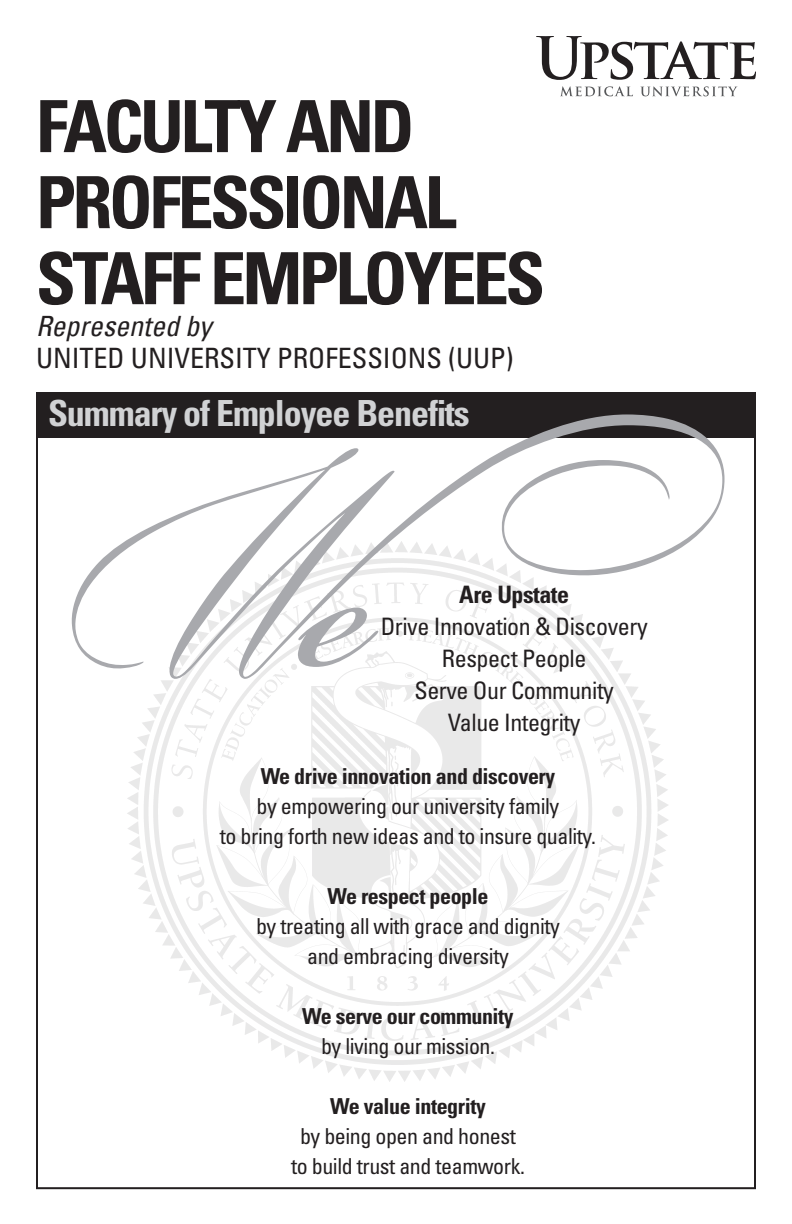
<style>
.page{position:relative;width:792px;height:1224px;background:#fff}
.page>*{position:absolute;margin:0;border:0;box-sizing:border-box;transform-origin:0 0}
.t1{font:700 condensed 72px/76px "Univers";letter-spacing:-.05em;color:#231f20}
.t2{font:700 condensed 36px "Univers";letter-spacing:-.03em;color:#d1d2d4}
.t3{font:condensed 28px "Univers";color:#231f20}
.t4{font:italic condensed 28px "Univers";color:#231f20}
.t5{font:condensed 24px/32px "Univers";letter-spacing:-.02em;color:#231f20;text-align:center}
.t6{font:700 condensed 24px "Univers";letter-spacing:-.02em;color:#231f20}
.t7{font:condensed 22px/30px "Univers";letter-spacing:-.02em;color:#231f20;text-align:center}
.t8{font:700 condensed 22px "Univers";letter-spacing:-.02em;color:#231f20}
</style>
<div class="page">
<svg style="left:536px;top:36px;width:220px;height:44px"></svg>
<svg style="left:640px;top:86px;width:98px;height:10px"></svg>
<svg style="left:560px;top:86px;width:73px;height:10px"></svg>
<img style="left:127px;top:680px;width:541px;height:402px">
<div style="left:36px;top:392px;width:720px;height:46px;background:#231f20"></div>
<svg style="left:71px;top:414px;width:654px;height:266px"></svg>
<h1 class="t1" style="left:36px;top:87px;width:511px">FACULTY AND<br>PROFESSIONAL<br>STAFF EMPLOYEES</h1>
<p class="t4" style="left:36px;top:308px;width:177px">Represented by</p>
<p class="t3" style="left:36px;top:340px;width:479px">UNITED UNIVERSITY PROFESSIONS (UUP)</p>
<h2 class="t2" style="left:48px;top:391px;width:423px">Summary of Employee Benefits</h2>
<p class="t6" style="left:459px;top:580px;width:111px">Are Upstate</p>
<p class="t5" style="left:381px;top:610px;width:268px">Drive Innovation &amp; Discovery<br>Respect People<br>Serve Our Community<br>Value Integrity</p>
<p class="t8" style="left:261px;top:763px;width:296px">We drive innovation and discovery</p>
<p class="t7" style="left:220px;top:790px;width:378px">by empowering our university family<br>to bring forth new ideas and to insure quality.</p>
<p class="t8" style="left:327px;top:883px;width:163px">We respect people</p>
<p class="t7" style="left:256px;top:910px;width:305px">by treating all with grace and dignity and embracing diversity</p>
<p class="t8" style="left:302px;top:1003px;width:213px">We serve our community</p>
<p class="t7" style="left:321px;top:1030px;width:175px">by living our mission.</p>
<p class="t8" style="left:330px;top:1093px;width:157px">We value integrity</p>
<p class="t7" style="left:291px;top:1120px;width:235px">by being open and honest to build trust and teamwork.</p>
</div>
